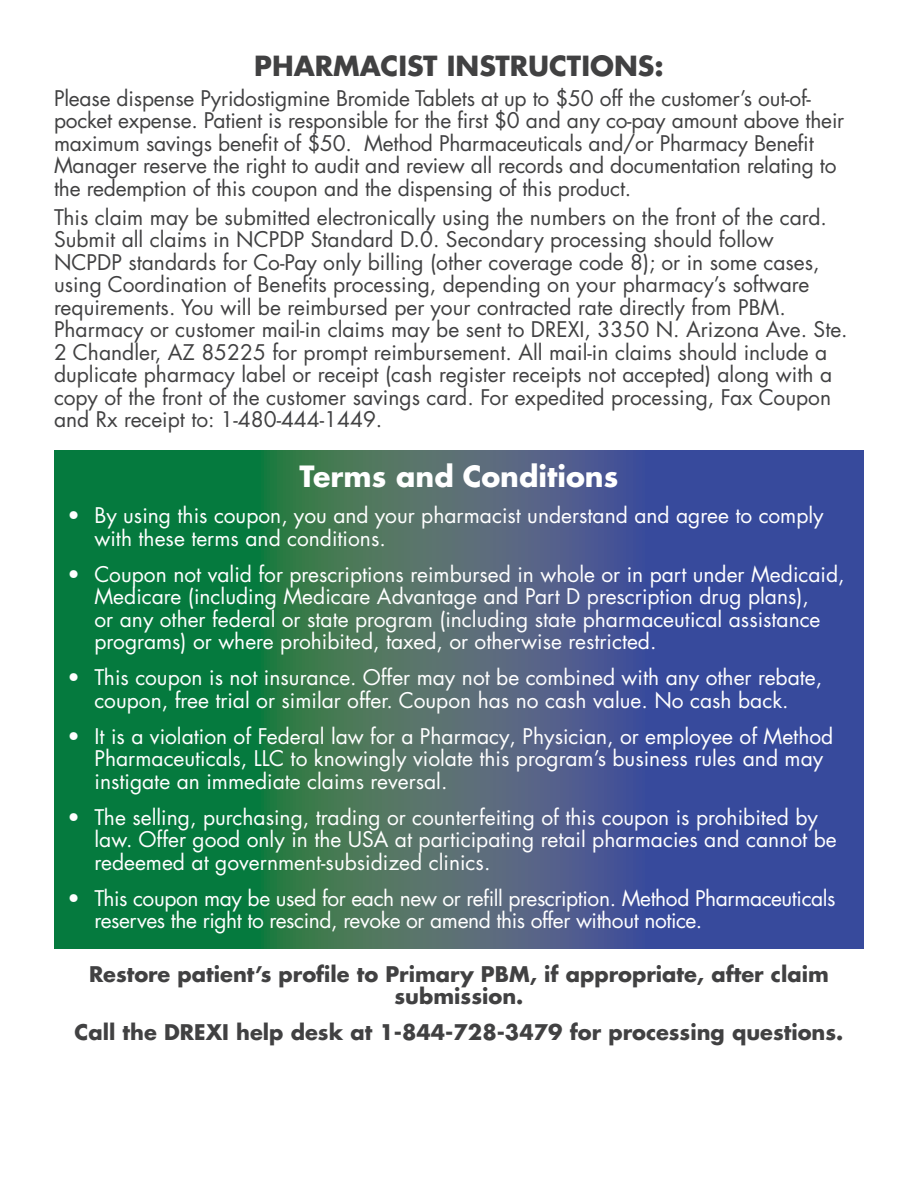
<style>
.page{position:relative;width:918px;height:1188px;background:#fff}
.page>*{position:absolute;margin:0;border:0;box-sizing:border-box;transform-origin:0 0}
.t1{font:700 28.5px "Futura LT Pro";color:#fff}
.t2{font:700 27px "Futura LT Pro";color:#414142}
.t3{font:21px/22.5px "Futura LT Pro";color:#414142}
.t4{font:21px/22.5px "Futura LT Pro";color:#fff}
.t5{font:21px/22.5px "Futura LT Pro";letter-spacing:-.02em;color:#fff}
.t6{font:700 21px/22.5px "Futura LT Pro";color:#414142;text-align:center}
</style>
<div class="page">
<svg style="left:54px;top:450px;width:810px;height:498px;background:#34666f"></svg>
<p class="t2" style="left:254px;top:45px;width:411px">PHARMACIST INSTRUCTIONS:</p>
<p class="t3" style="left:54px;top:86px;width:792px">Please dispense Pyridostigmine Bromide Tablets at up to $50 off the customer’s out-of&shy;pocket expense. Patient is responsible for the fi rst $0 and any co-pay amount above their maximum savings benefit of $50. Method Pharmaceuticals and/or Pharmacy Benefit Manager reserve the right to audit and review all records and documentation relating to the redemption of this coupon and the dispensing of this product.</p>
<p class="t3" style="left:54px;top:206px;width:795px">This claim may be submitted electronically using the numbers on the front of the card.<br>Submit all claims in NCPDP Standard D.0. Secondary processing should follow<br>NCPDP standards for Co-Pay only billing (other coverage code 8); or in some cases, using Coordination of Benefits processing, depending on your pharmacy’s software requirements. You will be reimbursed per your contracted rate directly from PBM.<br>Pharmacy or customer mail-in claims may be sent to DREXI, 3350 N. Arizona Ave. Ste.<br>2 Chandler, AZ 85225 for prompt reimbursement. All mail-in claims should include a duplicate pharmacy label or receipt (cash register receipts not accepted) along with a copy of the front of the customer savings card. For expedited processing, Fax Coupon and Rx receipt to: 1-480-444-1449.</p>
<p class="t1" style="left:300px;top:455px;width:320px">Terms and Conditions</p>
<p class="t4" style="left:94px;top:504px;width:731px;text-indent:-27px">• By using this coupon, you and your pharmacist understand and agree to comply with these terms and conditions.</p>
<p class="t4" style="left:94px;top:563px;width:752px;text-indent:-27px">• Coupon not valid for prescriptions reimbursed in whole or in part under Medicaid, Medicare (including Medicare Advantage and Part D prescription drug plans),<br>or any other federal or state program (including state pharmaceutical assistance programs) or where prohibited, taxed, or otherwise restricted.</p>
<p class="t4" style="left:68px;top:666px;width:756px;text-align:center">• This coupon is not insurance. Offer may not be combined with any other rebate, coupon, free trial or similar offer. Coupon has no cash value. No cash back.</p>
<p class="t4" style="left:94px;top:725px;width:740px;text-indent:-27px">• It is a violation of Federal law for a Pharmacy, Physician, or employee of Method<br>Pharmaceuticals, LLC to knowingly violate this program’s business rules and may instigate an immediate claims reversal.</p>
<p class="t4" style="left:94px;top:806px;width:744px;text-indent:-27px">• The selling, purchasing, trading or counterfeiting of this coupon is prohibited by law. Offer good only in the USA at participating retail pharmacies and cannot be redeemed at government-subsidized clinics.</p>
<p class="t5" style="left:94px;top:887px;width:743px;text-indent:-27px">• This coupon may be used for each new or refi ll prescription. Method Pharmaceuticals reserves the right to rescind, revoke or amend this offer without notice.</p>
<p class="t6" style="left:89px;top:962px;width:741px">Restore patient’s profile to Primary PBM, if appropriate, after claim submission.</p>
<p class="t6" style="left:74px;top:1020px;width:771px">Call the DREXI help desk at 1-844-728-3479 for processing questions.</p>
</div>
